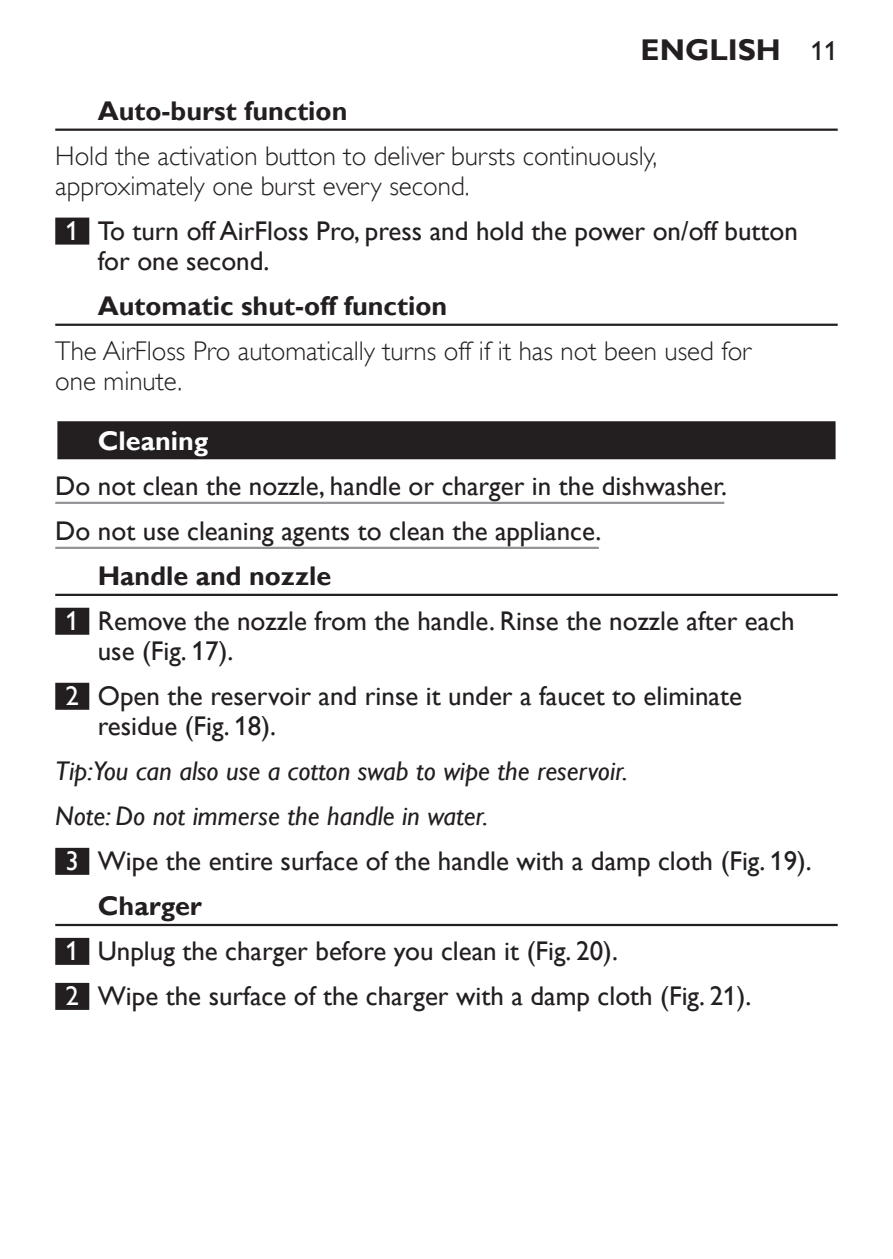
<style>
.page{position:relative;width:893px;height:1259px;background:#fff}
.page>*{position:absolute;margin:0;border:0;box-sizing:border-box;transform-origin:0 0}
.t1{font:700 30px "Gill Sans Alt One WGL";color:#231f20}
.t2{font:27px/45px "Gill Sans Alt One WGL";color:#231f20}
.t3{font:27px/30px "Gill Sans Alt One WGL Light";color:#231f20}
.t4{font:italic 27px "Gill Sans Alt One WGL";color:#231f20}
.t5{font:700 27px "Gill Sans Alt One WGL";color:#231f20}
.t6{font:700 27px "Gill Sans Alt One WGL";color:#fff}
.s1{font-weight:400;font-size:27px}
.s2{color:#fff}
.s3{font-weight:700}
</style>
<div class="page">
<hr style="left:55px;top:129px;width:783px;height:2px;background:#231f20">
<div style="left:55px;top:218px;width:34px;height:27px;background:#231f20"></div>
<hr style="left:55px;top:324px;width:783px;height:2px;background:#231f20">
<div style="left:55px;top:419px;width:783px;height:43px;background:linear-gradient(to right,#c0bebf,#c0bebf)"></div>
<div style="left:57px;top:421px;width:779px;height:38px;background:#231f20"></div>
<hr style="left:55px;top:502px;width:669px;height:2px;background:#939598">
<hr style="left:55px;top:547px;width:544px;height:2px;background:#939598">
<hr style="left:55px;top:594px;width:783px;height:2px;background:#231f20">
<div style="left:55px;top:608px;width:34px;height:27px;background:#231f20"></div>
<div style="left:55px;top:683px;width:34px;height:27px;background:#231f20"></div>
<div style="left:55px;top:848px;width:34px;height:27px;background:#231f20"></div>
<hr style="left:55px;top:924px;width:783px;height:2px;background:#231f20">
<div style="left:55px;top:938px;width:34px;height:27px;background:#231f20"></div>
<div style="left:55px;top:983px;width:34px;height:27px;background:#231f20"></div>
<p class="t1" style="left:641px;top:29px;width:199px">ENGLISH <span class="s1">11</span></p>
<p class="t5" style="left:98px;top:92px;width:251px">Auto-burst function</p>
<p class="t3" style="left:55px;top:141px;width:603px">Hold the activation button to deliver bursts continuously, approximately one burst every second.</p>
<p class="t2" style="left:98px;top:216px;width:702px;line-height:30px;text-indent:-32px"><span class="s2">1</span> To turn off AirFloss Pro, press and hold the power on/off button for one second.</p>
<p class="t5" style="left:98px;top:287px;width:351px">Automatic shut-off function</p>
<p class="t3" style="left:55px;top:336px;width:697px">The AirFloss Pro automatically turns off if it has not been used for one minute.</p>
<p class="t6" style="left:98px;top:422px;width:112px">Cleaning</p>
<p class="t2" style="left:55px;top:463px;width:673px">Do not clean the nozzle, handle or charger in the dishwasher.<br>Do not use cleaning agents to clean the appliance.</p>
<p class="t2" style="left:66px;top:553px;width:731px;text-indent:32px"><span class="s3">Handle and nozzle<br></span><span class="s2">1</span> Remove the nozzle from the handle. Rinse the nozzle after each</p>
<p class="t2" style="left:66px;top:628px;width:678px;text-indent:32px">use (Fig. 17).<br><span class="s2">2</span> Open the reservoir and rinse it under a faucet to eliminate</p>
<p class="t2" style="left:98px;top:703px;width:180px">residue (Fig. 18).</p>
<p class="t4" style="left:55px;top:752px;width:574px">Tip:You can also use a cotton swab to wipe the reservoir.</p>
<p class="t4" style="left:55px;top:797px;width:434px">Note: Do not immerse the handle in water.</p>
<p class="t2" style="left:66px;top:838px;width:748px"><span class="s2">3</span> Wipe the entire surface of the handle with a damp cloth (Fig. 19).</p>
<p class="t5" style="left:98px;top:888px;width:106px">Charger</p>
<p class="t2" style="left:66px;top:928px;width:554px"><span class="s2">1</span> Unplug the charger before you clean it (Fig. 20).</p>
<p class="t2" style="left:66px;top:973px;width:687px"><span class="s2">2</span> Wipe the surface of the charger with a damp cloth (Fig. 21).</p>
</div>
